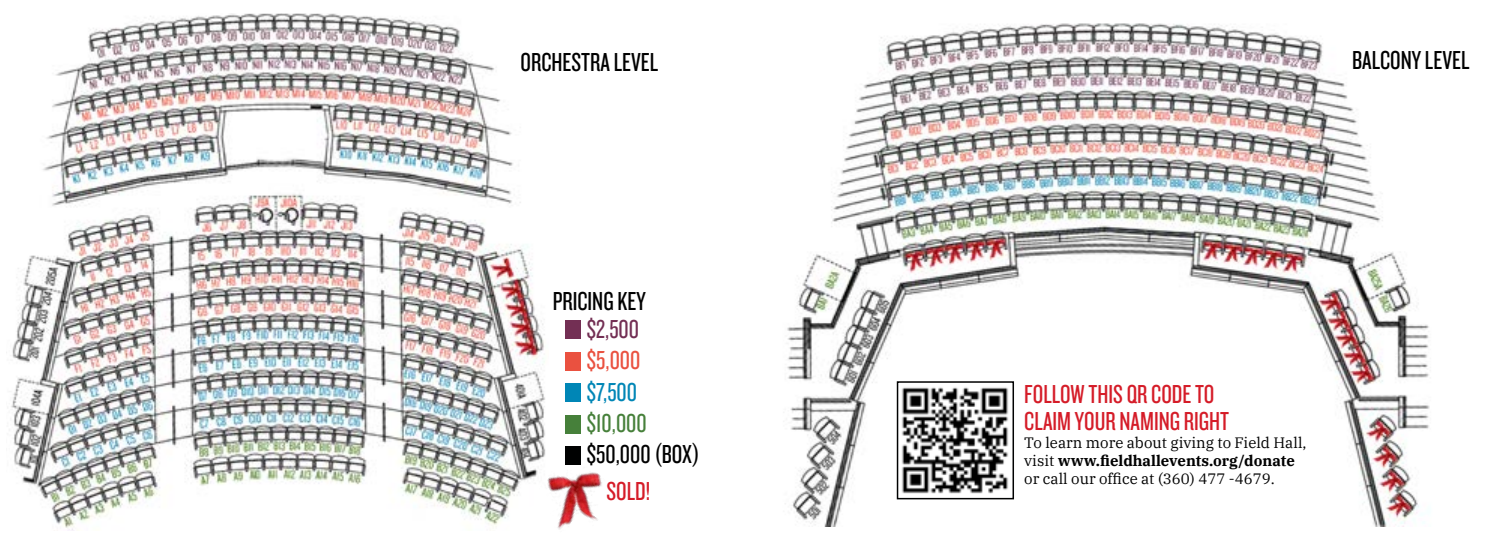
<style>
.page{position:relative;width:1512px;height:540px;background:#fff}
.page>*{position:absolute;margin:0;border:0;box-sizing:border-box;transform-origin:0 0}
.t1{font:27px/27px "Knockout HTF28 Junior Featherwt";color:#d51c28}
.t2{font:27px "Knockout HTF28 Junior Featherwt";color:#000}
.t3{font:27px "Knockout HTF28 Junior Featherwt";color:#000101}
.t4{font:27px "Knockout HTF28 Junior Featherwt";color:#46803a}
.t5{font:27px "Knockout HTF28 Junior Featherwt";color:#732f54}
.t6{font:27px "Knockout HTF28 Junior Featherwt";color:#ea5140}
.t7{font:27px "Knockout HTF28 Junior Featherwt";color:#0086b6}
.t8{font:15px/18px "IBM Plex Serif";color:#000101}
.s1{font-weight:700}
</style>
<div class="page">
<img style="left:6px;top:14px;width:539px;height:517px">
<img style="left:785px;top:23px;width:645px;height:503px">
<div style="left:566px;top:321px;width:15px;height:18px;background:#732f54"></div>
<div style="left:566px;top:352px;width:15px;height:19px;background:#ea5140"></div>
<div style="left:566px;top:415px;width:15px;height:19px;background:#46803a"></div>
<div style="left:566px;top:384px;width:15px;height:18px;background:#0086b6"></div>
<div style="left:565px;top:447px;width:16px;height:18px;background:#000101"></div>
<img style="left:525px;top:450px;width:77px;height:81px">
<img style="left:900px;top:384px;width:111px;height:112px">
<div style="left:897px;top:381px;width:117px;height:118px;border:2px solid #000101"></div>
<h1 class="t2" style="left:521px;top:49px;width:139px">ORCHESTRA LEVEL</h1>
<h1 class="t2" style="left:1352px;top:46px;width:119px">BALCONY LEVEL</h1>
<h1 class="t2" style="left:553px;top:287px;width:95px">PRICING KEY</h1>
<h1 class="t5" style="left:586px;top:315px;width:54px">$2,500</h1>
<h1 class="t6" style="left:586px;top:346px;width:55px">$5,000</h1>
<h1 class="t7" style="left:586px;top:378px;width:52px">$7,500</h1>
<h1 class="t4" style="left:586px;top:410px;width:62px">$10,000</h1>
<h1 class="t3" style="left:586px;top:441px;width:115px">$50,000 (BOX)</h1>
<h1 class="t1" style="left:606px;top:478px;width:45px">SOLD!</h1>
<h1 class="t1" style="left:1024px;top:381px;width:206px">FOLLOW THIS QR CODE TO<br>CLAIM YOUR NAMING RIGHT</h1>
<p class="t8" style="left:1024px;top:432px;width:284px">To learn more about giving to Field Hall, visit <span class="s1">www.fieldhallevents.org/donate </span>or call our office at (360) 477 -4679.</p>
</div>
